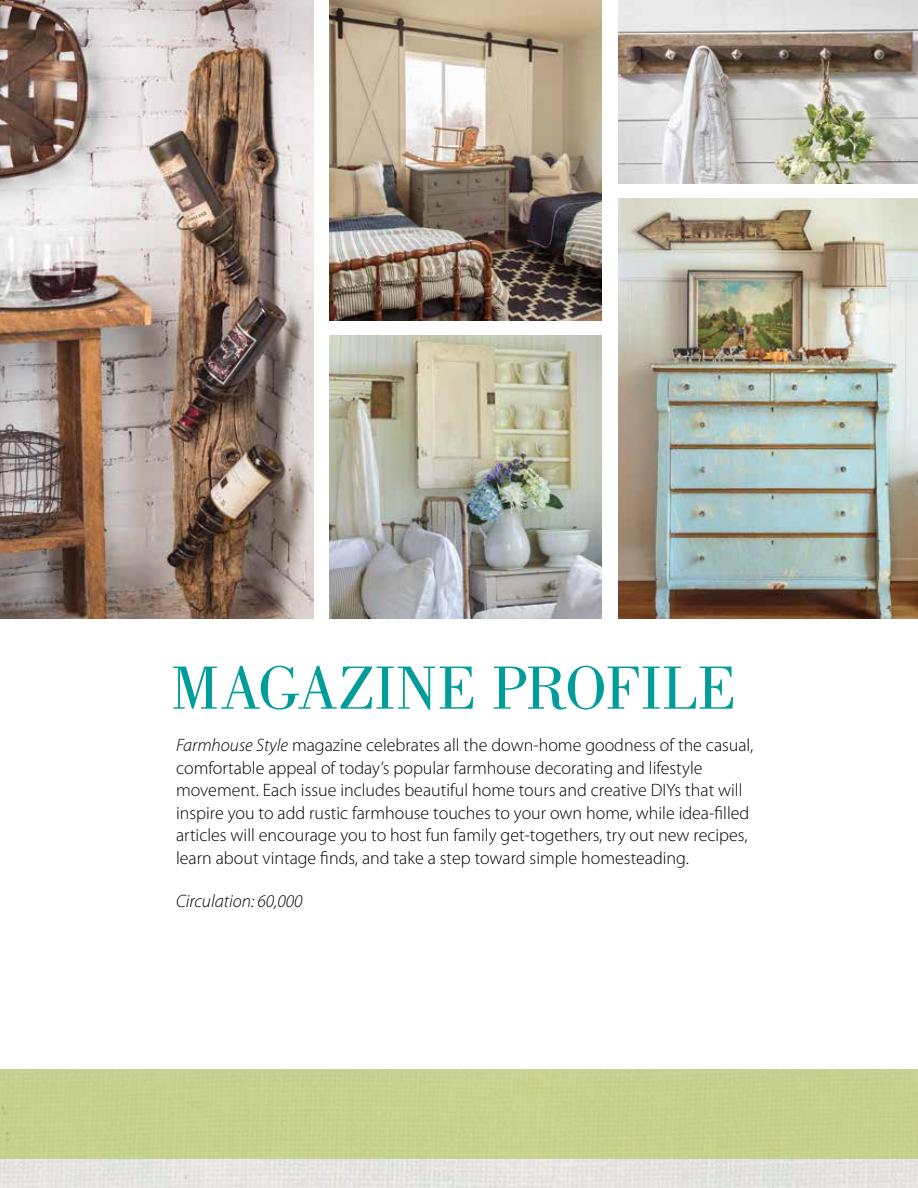
<style>
.page{position:relative;width:918px;height:1188px;background:#fff}
.page>*{position:absolute;margin:0;border:0;box-sizing:border-box;transform-origin:0 0}
.t1{font:63px "Bodoni";color:#009d9b}
.t2{font:300 18px/22.5px "Myriad Pro";color:#000}
.t3{font:italic 300 18px "Myriad Pro";color:#000}
.s1{font-style:italic}
</style>
<div class="page">
<img style="left:0;top:1158px;width:918px;height:30px">
<div style="left:0;top:1069px;width:918px;height:89px;background:#c7d18e"></div>
<img style="left:618px;top:199px;width:300px;height:420px">
<img style="left:618px;top:0;width:300px;height:184px">
<img style="left:329px;top:0;width:273px;height:320px">
<img style="left:329px;top:336px;width:273px;height:283px">
<img style="left:0;top:0;width:314px;height:619px">
<h1 class="t1" style="left:171px;top:653px;width:567px">MAGAZINE PROFILE</h1>
<p class="t2" style="left:176px;top:734px;width:579px"><span class="s1">Farmhouse Style</span> magazine celebrates all the down-home goodness of the casual, comfortable appeal of today’s popular farmhouse decorating and lifestyle movement. Each issue includes beautiful home tours and creative DIYs that will inspire you to add rustic farmhouse touches to your own home, while idea-filled articles will encourage you to host fun family get-togethers, try out new recipes, learn about vintage finds, and take a step toward simple homesteading.</p>
<p class="t3" style="left:176px;top:891px;width:128px">Circulation: 60,000</p>
</div>
